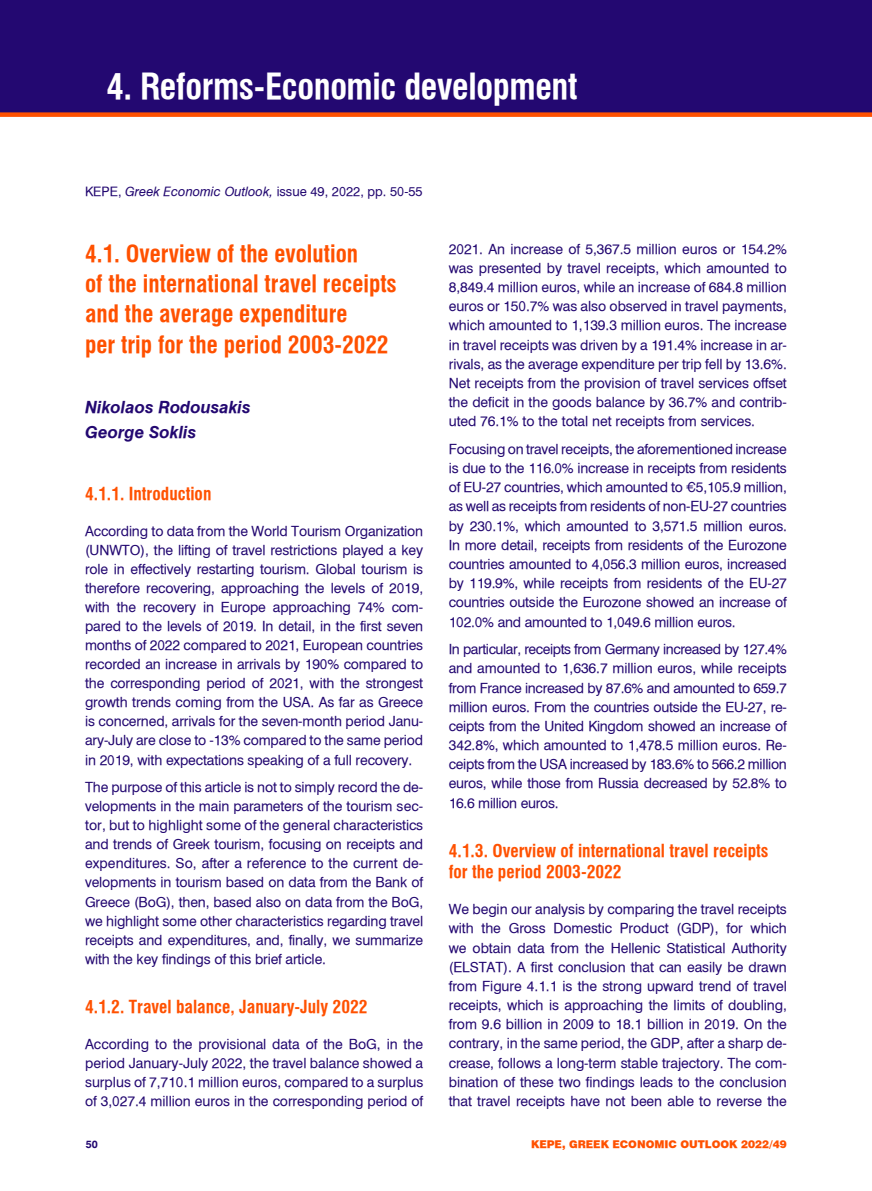
<style>
.page{position:relative;width:872px;height:1191px;background:#fff}
.page>*{position:absolute;margin:0;border:0;box-sizing:border-box;transform-origin:0 0}
.t1{font:36px "UB Helvetica Cond Bold";letter-spacing:-.01em;color:#fff}
.t2{font:24px/30.3px "UB Helvetica Cond Bold";color:#ff5100}
.t3{font:18px/21.5px "UB Helvetica Cond Bold";color:#ff5100}
.t4{font:italic 16.5px/25px "UB Helvetica Bold";color:#230871}
.t5{font:13.8px/19.2px "UB Helvetica";letter-spacing:-.01em;color:#230871;text-align:justify}
.t6{font:12.75px "UB Helvetica";color:#230871}
.t7{font:900 10.5px "UB Helvetica";color:#ff5100}
.t8{font:10.5px "UB Helvetica Bold";color:#230871}
.s1{font-family:"UB Helvetica Italic"}
.s2{font-family:"Helvetica"}
</style>
<div class="page">
<div style="left:0;top:0;width:872px;height:113px;background:#230871"></div>
<div style="left:0;top:112px;width:872px;height:5px;background:#ff5100"></div>
<h1 class="t1" style="left:106px;top:66px;width:473px">4. Reforms-Economic development</h1>
<p class="t6" style="left:85px;top:184px;width:339px">ΚΕPΕ, <span class="s1">Greek Economic Outlook,</span> issue 49, 2022, pp. 50-55</p>
<h2 class="t2" style="left:85px;top:238px;width:313px">4.1. Overview of the evolution<br>of the international travel receipts and the average expenditure<br>per trip for the period 2003-2022</h2>
<p class="t4" style="left:85px;top:394px;width:167px">Nikolaos Rodousakis<br>George Soklis</p>
<h3 class="t3" style="left:85px;top:483px;width:128px">4.1.1. Introduction</h3>
<p class="t5" style="left:85px;top:521px;width:340px">According to data from the World Tourism Organization (UNWTO), the lifting of travel restrictions played a key role in effectively restarting tourism. Global tourism is therefore recovering, approaching the levels of 2019, with the recovery in Europe approaching 74% com&shy;pared to the levels of 2019. In detail, in the first seven months of 2022 compared to 2021, European countries recorded an increase in arrivals by 190% compared to the corresponding period of 2021, with the strongest growth trends coming from the USA. As far as Greece is concerned, arrivals for the seven-month period Janu&shy;ary-July are close to -13% compared to the same period in 2019, with expectations speaking of a full recovery.</p>
<p class="t5" style="left:85px;top:778px;width:340px">The purpose of this article is not to simply record the de&shy;velopments in the main parameters of the tourism sec&shy;tor, but to highlight some of the general characteristics and trends of Greek tourism, focusing on receipts and expenditures. So, after a reference to the current de&shy;velopments in tourism based on data from the Bank of Greece (BoG), then, based also on data from the BoG, we highlight some other characteristics regarding travel receipts and expenditures, and, finally, we summarize with the key findings of this brief article.</p>
<h3 class="t3" style="left:85px;top:995px;width:284px">4.1.2. Travel balance, January-July 2022</h3>
<p class="t5" style="left:85px;top:1034px;width:340px">According to the provisional data of the BoG, in the period January-July 2022, the travel balance showed a surplus of 7,710.1 million euros, compared to a surplus of 3,027.4 million euros in the corresponding period of</p>
<p class="t5" style="left:449px;top:239px;width:340px">2021. An increase of 5,367.5 million euros or 154.2% was presented by travel receipts, which amounted to 8,849.4 million euros, while an increase of 684.8 million euros or 150.7% was also observed in travel payments, which amounted to 1,139.3 million euros. The increase in travel receipts was driven by a 191.4% increase in ar&shy;rivals, as the average expenditure per trip fell by 13.6%.<br>Net receipts from the provision of travel services offset the deficit in the goods balance by 36.7% and contrib&shy;uted 76.1% to the total net receipts from services.</p>
<p class="t5" style="left:449px;top:439px;width:340px">Focusing on travel receipts, the aforementioned increase is due to the 116.0% increase in receipts from residents of EU-27 countries, which amounted to <span class="s2">€</span>5,105.9 million, as well as receipts from residents of non-EU-27 countries by 230.1%, which amounted to 3,571.5 million euros.<br>In more detail, receipts from residents of the Eurozone countries amounted to 4,056.3 million euros, increased by 119.9%, while receipts from residents of the EU-27 countries outside the Eurozone showed an increase of 102.0% and amounted to 1,049.6 million euros.</p>
<p class="t5" style="left:449px;top:640px;width:340px">In particular, receipts from Germany increased by 127.4% and amounted to 1,636.7 million euros, while receipts from France increased by 87.6% and amounted to 659.7 million euros. From the countries outside the EU-27, re&shy;ceipts from the United Kingdom showed an increase of 342.8%, which amounted to 1,478.5 million euros. Re&shy;ceipts from the USA increased by 183.6% to 566.2 million euros, while those from Russia decreased by 52.8% to 16.6 million euros.</p>
<h3 class="t3" style="left:449px;top:839px;width:321px">4.1.3. Overview of international travel receipts for the period 2003-2022</h3>
<p class="t5" style="left:449px;top:900px;width:340px">We begin our analysis by comparing the travel receipts with the Gross Domestic Product (GDP), for which we obtain data from the Hellenic Statistical Authority (ELSTAT). A first conclusion that can easily be drawn from Figure 4.1.1 is the strong upward trend of travel receipts, which is approaching the limits of doubling, from 9.6 billion in 2009 to 18.1 billion in 2019. On the contrary, in the same period, the GDP, after a sharp de&shy;crease, follows a long-term stable trajectory. The com&shy;bination of these two findings leads to the conclusion that travel receipts have not been able to reverse the</p>
<p class="t8" style="left:86px;top:1138px;width:14px">50</p>
<p class="t7" style="left:531px;top:1138px;width:257px">KEPE, GREEK ECONOMIC OUTLOOK 2022/49</p>
</div>
